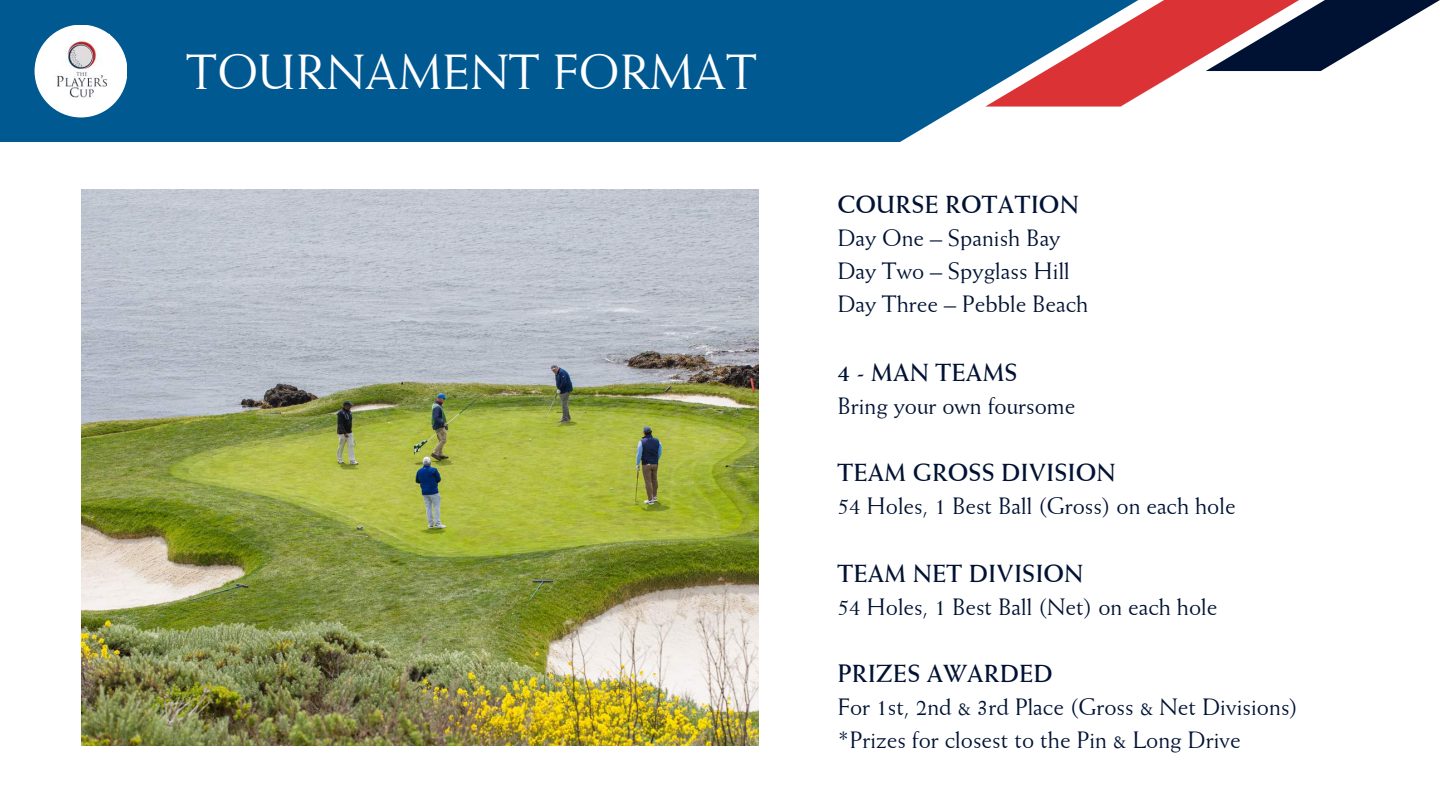
<style>
.page{position:relative;width:1440px;height:810px;background:#fff}
.page>*{position:absolute;margin:0;border:0;box-sizing:border-box;transform-origin:0 0}
.t1{font:50px "Weiss BT";color:#fff}
.t2{font:700 25px "Weiss BT";color:#001233}
.t3{font:24px/33px "Weiss BT";color:#001233}
</style>
<div class="page">
<img style="left:82px;top:189px;width:677px;height:557px">
<div style="left:409px;top:0;width:576px;height:142px;background:#005991"></div>
<svg style="left:985px;top:0;width:455px;height:107px"></svg>
<div style="left:0;top:0;width:409px;height:142px;background:#005991"></div>
<div style="left:35px;top:25px;width:92px;height:92px;background:#fff;border-radius:50%"></div>
<img style="left:56px;top:38px;width:51px;height:60px">
<h1 class="t1" style="left:187px;top:41px;width:572px">TOURNAMENT FORMAT</h1>
<p class="t2" style="left:837px;top:189px;width:243px">COURSE ROTATION</p>
<p class="t3" style="left:837px;top:221px;width:253px">Day One – Spanish Bay<br>Day Two – Spyglass Hill<br>Day Three – Pebble Beach</p>
<p class="t2" style="left:837px;top:357px;width:182px">4 - MAN TEAMS</p>
<p class="t3" style="left:837px;top:389px;width:239px">Bring your own foursome</p>
<p class="t2" style="left:837px;top:457px;width:280px">TEAM GROSS DIVISION</p>
<p class="t3" style="left:837px;top:489px;width:400px">54 Holes, 1 Best Ball (Gross) on each hole</p>
<p class="t2" style="left:837px;top:558px;width:248px">TEAM NET DIVISION</p>
<p class="t3" style="left:837px;top:590px;width:382px">54 Holes, 1 Best Ball (Net) on each hole</p>
<p class="t2" style="left:837px;top:658px;width:217px">PRIZES AWARDED</p>
<p class="t3" style="left:837px;top:690px;width:462px">For 1st, 2nd &amp; 3rd Place (Gross &amp; Net Divisions) *Prizes for closest to the Pin &amp; Long Drive</p>
</div>
